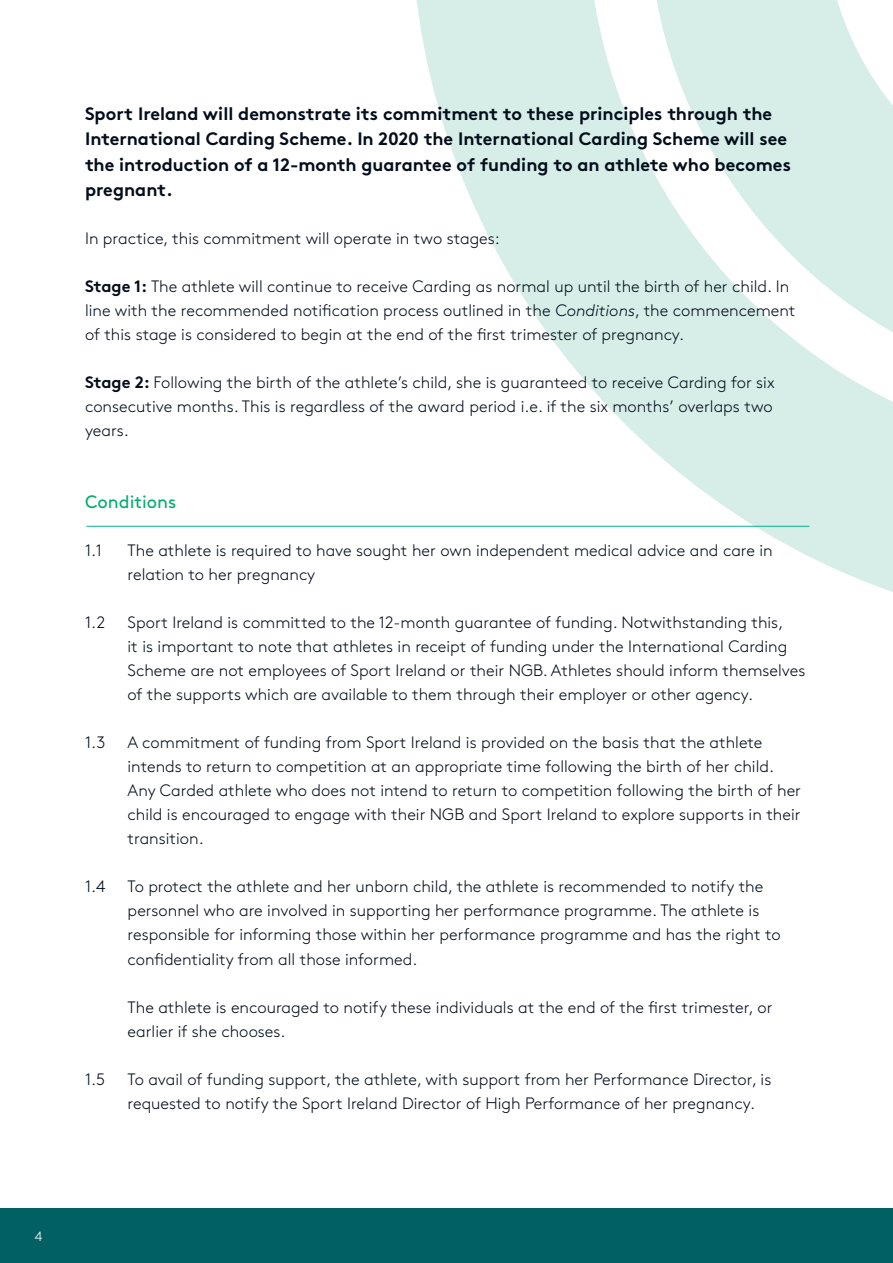
<style>
.page{position:relative;width:893px;height:1263px;background:#fff}
.page>*{position:absolute;margin:0;border:0;box-sizing:border-box;transform-origin:0 0}
.t1{font:700 18px/25.5px "Brown Std";color:#030d1b}
.t2{font:18px "Brown Std";color:#06ae6e}
.t3{font:300 16.5px/24px "Brown Std";color:#030d1b}
.t4{font:300 13.5px "Brown Std";color:#fff}
.s1{font-weight:700}
.s2{font-style:italic}
</style>
<div class="page">
<svg style="left:401px;top:0;width:492px;height:592px"></svg>
<svg style="left:649px;top:0;width:244px;height:377px;fill:#d6eee7"></svg>
<div style="left:0;top:1209px;width:893px;height:54px;background:#006063"></div>
<hr style="left:86px;top:526px;width:723px;height:1px;background:#0ab28d">
<p class="t1" style="left:85px;top:101px;width:707px">Sport Ireland will demonstrate its commitment to these principles through the International Carding Scheme. In 2020 the International Carding Scheme will see the introduction of a 12-month guarantee of funding to an athlete who becomes pregnant.</p>
<p class="t3" style="left:85px;top:227px;width:416px">In practice, this commitment will operate in two stages:</p>
<p class="t3" style="left:85px;top:275px;width:712px"><span class="s1">Stage 1:</span> The athlete will continue to receive Carding as normal up until the birth of her child. In line with the recommended notification process outlined in the <span class="s2">Conditions</span>, the commencement of this stage is considered to begin at the end of the first trimester of pregnancy.</p>
<p class="t3" style="left:85px;top:371px;width:691px;text-align:justify"><span class="s1">Stage 2:</span> Following the birth of the athlete’s child, she is guaranteed to receive Carding for six consecutive months. This is regardless of the award period i.e. if the six months’ overlaps two years.</p>
<p class="t2" style="left:85px;top:492px;width:93px">Conditions</p>
<p class="t3" style="left:85px;top:539px;width:19px">1.1</p>
<p class="t3" style="left:128px;top:539px;width:647px">The athlete is required to have sought her own independent medical advice and care in relation to her pregnancy</p>
<p class="t3" style="left:85px;top:611px;width:22px">1.2</p>
<p class="t3" style="left:128px;top:611px;width:679px">Sport Ireland is committed to the 12-month guarantee of funding. Notwithstanding this,<br>it is important to note that athletes in receipt of funding under the International Carding Scheme are not employees of Sport Ireland or their NGB. Athletes should inform themselves of the supports which are available to them through their employer or other agency.</p>
<p class="t3" style="left:85px;top:731px;width:22px">1.3</p>
<p class="t3" style="left:128px;top:731px;width:675px">A commitment of funding from Sport Ireland is provided on the basis that the athlete intends to return to competition at an appropriate time following the birth of her child.<br>Any Carded athlete who does not intend to return to competition following the birth of her child is encouraged to engage with their NGB and Sport Ireland to explore supports in their transition.</p>
<p class="t3" style="left:85px;top:875px;width:22px">1.4</p>
<p class="t3" style="left:128px;top:875px;width:655px">To protect the athlete and her unborn child, the athlete is recommended to notify the personnel who are involved in supporting her performance programme. The athlete is responsible for informing those within her performance programme and has the right to confidentiality from all those informed.</p>
<p class="t3" style="left:128px;top:995px;width:646px">The athlete is encouraged to notify these individuals at the end of the first trimester, or earlier if she chooses.</p>
<p class="t3" style="left:85px;top:1067px;width:22px">1.5</p>
<p class="t3" style="left:128px;top:1067px;width:645px">To avail of funding support, the athlete, with support from her Performance Director, is requested to notify the Sport Ireland Director of High Performance of her pregnancy.</p>
<p class="t4" style="left:35px;top:1229px;width:9px">4</p>
</div>
